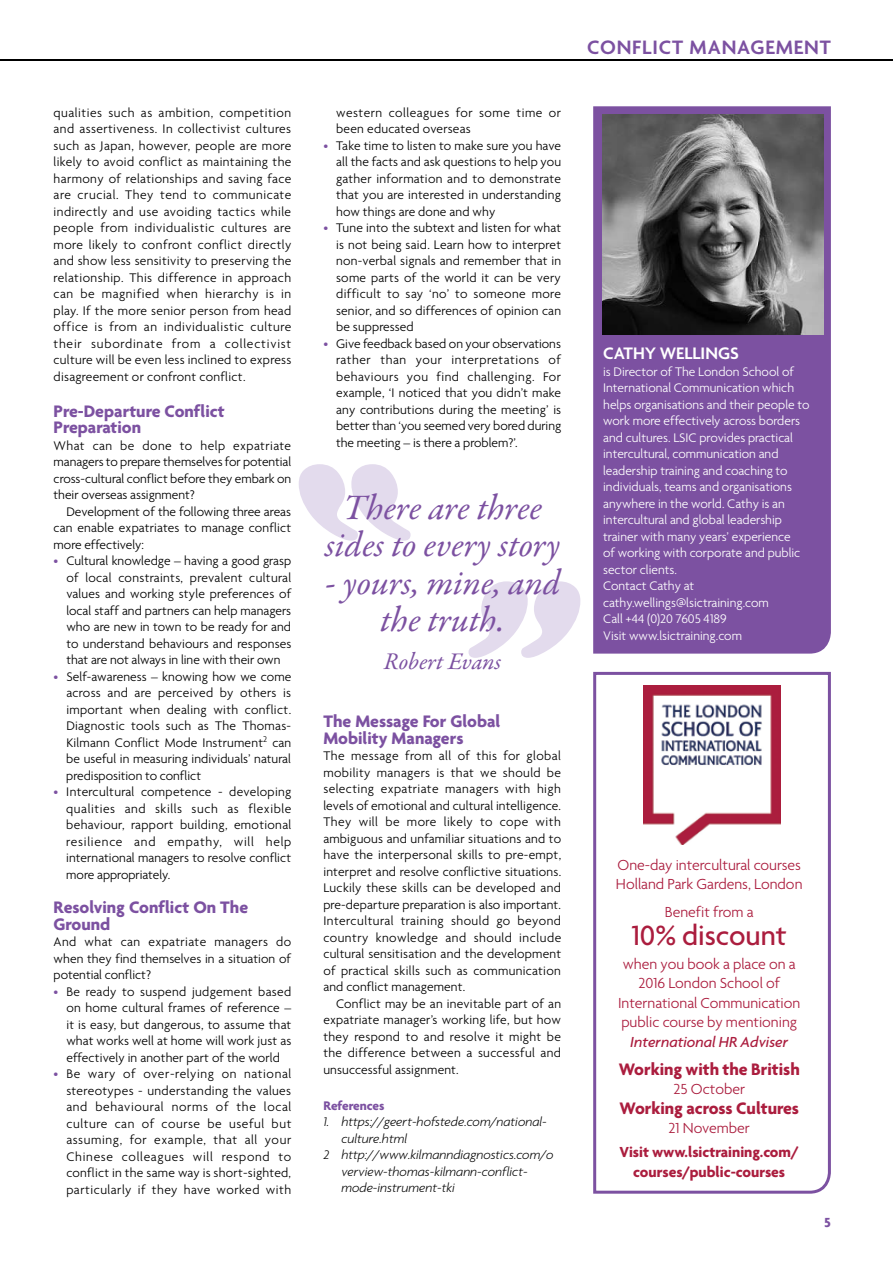
<style>
.page{position:relative;width:893px;height:1263px;background:#fff}
.page>*{position:absolute;margin:0;border:0;box-sizing:border-box;transform-origin:0 0}
.t1{font:italic 36px/37.5px "Garamond Premr Pro";letter-spacing:-.005em;color:#7c51a1;text-align:center}
.t2{font:500 30px "Agenda";color:#ab1d3e}
.t3{font:italic 24px "Garamond Premr Pro";color:#7c51a1}
.t4{font:600 21px "Agenda";letter-spacing:.04em;color:#7c51a1}
.t5{font:700 18px/16.5px "Agenda";color:#7c51a1}
.t6{font:700 18px "Agenda";color:#ab1d3e}
.t7{font:600 18px "Agenda";color:#fff}
.t8{font:300 15.75px/19.5px "Agenda";color:#ab1d3e}
.t9{font:700 15.75px/19.5px "Agenda";color:#ab1d3e;text-align:center}
.t10{font:italic 500 15.75px "Agenda";color:#ab1d3e}
.t11{font:700 14.25px "Agenda";color:#7c51a1}
.t12{font:300 13.5px/16.5px "Agenda";letter-spacing:.01em;color:#000;text-align:justify}
.t13{font:300 13.5px/16.5px "Agenda";color:#fff}
.t14{font:italic 300 13.5px "Agenda";color:#000}
.t15{font:300 13.5px/16.5px "Agenda";letter-spacing:.03em;color:#000}
.t16{font:700 13.5px "Agenda";color:#7c51a1}
.s1{color:#7c51a1}
</style>
<div class="page">
<hr style="left:0;top:60px;width:893px;height:1px;background:#000">
<div style="left:593px;top:106px;width:238px;height:548px;background:#7c51a1"></div>
<img style="left:602px;top:114px;width:221px;height:220px">
<svg style="left:299px;top:464px;width:112px;height:77px"></svg>
<svg style="left:468px;top:581px;width:112px;height:77px"></svg>
<svg style="left:593px;top:671px;width:238px;height:523px"></svg>
<img style="left:643px;top:686px;width:138px;height:159px">
<p class="t12" style="left:54px;top:104px;width:239px">qualities such as ambition, competition and assertiveness. In collectivist cultures such as Japan, however, people are more likely to avoid conflict as maintaining the harmony of relationships and saving face are crucial. They tend to communicate indirectly and use avoiding tactics while people from individualistic cultures are more likely to confront conflict directly and show less sensitivity to preserving the relationship. This difference in approach can be magnified when hierarchy is in play. If the more senior person from head office is from an individualistic culture their subordinate from a collectivist culture will be even less inclined to express disagreement or confront conflict.</p>
<h3 class="t5" style="left:54px;top:402px;width:173px">Pre-Departure Conflict<br>Preparation</h3>
<p class="t12" style="left:54px;top:437px;width:239px">What can be done to help expatriate managers to prepare themselves for potential cross-cultural conflict before they embark on their overseas assignment?</p>
<p class="t12" style="left:54px;top:503px;width:239px;text-indent:13px">Development of the following three areas can enable expatriates to manage conflict more effectively:</p>
<p class="t12" style="left:66px;top:552px;width:227px;text-indent:-13px"><span class="s1">•</span> Cultural knowledge – having a good grasp of local constraints, prevalent cultural values and working style preferences of local staff and partners can help managers who are new in town to be ready for and to understand behaviours and responses that are not always in line with their own</p>
<p class="t12" style="left:66px;top:668px;width:227px;text-indent:-13px"><span class="s1">•</span> Self-awareness – knowing how we come across and are perceived by others is important when dealing with conflict.<br>Diagnostic tools such as The Thomas-Kilmann Conflict Mode Instrument<sup>2</sup> can be useful in measuring individuals’ natural predisposition to conflict</p>
<p class="t12" style="left:66px;top:783px;width:227px;text-indent:-13px"><span class="s1">•</span> Intercultural competence - developing qualities and skills such as flexible behaviour, rapport building, emotional resilience and empathy, will help international managers to resolve conflict more appropriately.</p>
<h3 class="t5" style="left:54px;top:899px;width:196px">Resolving Conflict On The<br>Ground</h3>
<p class="t12" style="left:54px;top:933px;width:239px">And what can expatriate managers do when they find themselves in a situation of potential conflict?</p>
<p class="t12" style="left:66px;top:983px;width:226px;text-indent:-13px"><span class="s1">•</span> Be ready to suspend judgement based on home cultural frames of reference – it is easy, but dangerous, to assume that what works well at home will work just as effectively in another part of the world</p>
<p class="t12" style="left:66px;top:1065px;width:227px;text-indent:-13px"><span class="s1">•</span> Be wary of over-relying on national stereotypes - understanding the values and behavioural norms of the local culture can of course be useful but assuming, for example, that all your Chinese colleagues will respond to conflict in the same way is short-sighted, particularly if they have worked with</p>
<p class="t15" style="left:336px;top:104px;width:227px">western colleagues for some time or been educated overseas</p>
<p class="t12" style="left:336px;top:137px;width:227px;text-indent:-13px"><span class="s1">•</span> Take time to listen to make sure you have all the facts and ask questions to help you gather information and to demonstrate that you are interested in understanding how things are done and why</p>
<p class="t12" style="left:336px;top:219px;width:227px;text-indent:-13px"><span class="s1">•</span> Tune into the subtext and listen for what is not being said. Learn how to interpret non-verbal signals and remember that in some parts of the world it can be very difficult to say ‘no’ to someone more senior, and so differences of opinion can be suppressed</p>
<p class="t12" style="left:336px;top:335px;width:227px;text-indent:-13px"><span class="s1">•</span> Give feedback based on your observations rather than your interpretations of behaviours you find challenging. For example, ‘I noticed that you didn’t make any contributions during the meeting’ is better than ‘you seemed very bored during the meeting – is there a problem?’.</p>
<h1 class="t1" style="left:325px;top:490px;width:237px">There are three sides to every story</h1>
<h1 class="t1" style="left:325px;top:566px;width:237px">- yours, mine, and the truth.</h1>
<h3 class="t3" style="left:384px;top:646px;width:119px">Robert Evans</h3>
<h3 class="t5" style="left:323px;top:713px;width:178px">The Message For Global<br>Mobility Managers</h3>
<p class="t12" style="left:323px;top:747px;width:239px">The message from all of this for global mobility managers is that we should be selecting expatriate managers with high levels of emotional and cultural intelligence.<br>They will be more likely to cope with ambiguous and unfamiliar situations and to have the interpersonal skills to pre-empt, interpret and resolve conflictive situations.<br>Luckily these skills can be developed and pre-departure preparation is also important.<br>Intercultural training should go beyond country knowledge and should include cultural sensitisation and the development of practical skills such as communication and conflict management.</p>
<p class="t12" style="left:323px;top:995px;width:239px;text-indent:13px">Conflict may be an inevitable part of an expatriate manager’s working life, but how they respond to and resolve it might be the difference between a successful and unsuccessful assignment.</p>
<p class="t16" style="left:323px;top:1097px;width:63px">References</p>
<p class="t14" style="left:323px;top:1114px;width:225px">1. https://geert-hofstede.com/national-</p>
<p class="t14" style="left:341px;top:1130px;width:67px">culture.html</p>
<p class="t14" style="left:323px;top:1147px;width:232px">2 http://www.kilmanndiagnostics.com/o</p>
<p class="t14" style="left:341px;top:1163px;width:188px">verview-thomas-kilmann-conflict-</p>
<p class="t14" style="left:341px;top:1180px;width:115px">mode-instrument-tki</p>
<h3 class="t4" style="left:587px;top:34px;width:245px">CONFLICT MANAGEMENT</h3>
<h3 class="t7" style="left:603px;top:342px;width:83px">CATHY WELLINGS</h3>
<p class="t13" style="left:603px;top:363px;width:208px">is Director of The London School of International Communication which helps organisations and their people to work more effectively across borders and cultures. LSIC provides practical intercultural, communication and leadership training and coaching to individuals, teams and organisations anywhere in the world. Cathy is an intercultural and global leadership trainer with many years’ experience<br>of working with corporate and public sector clients.<br>Contact Cathy at cathy.wellings@lsictraining.com<br>Call +44 (0)20 7605 4189<br>Visit www.lsictraining.com</p>
<p class="t8" style="left:616px;top:854px;width:188px">One-day intercultural courses<br>Holland Park Gardens, London</p>
<p class="t8" style="left:665px;top:902px;width:90px">Benefit from a</p>
<h2 class="t2" style="left:632px;top:917px;width:156px">10% discount</h2>
<p class="t8" style="left:618px;top:954px;width:184px;text-align:center">when you book a place on a<br>2016 London School of<br>International Communication public course by mentioning</p>
<p class="t10" style="left:630px;top:1032px;width:160px">International HR Adviser</p>
<h3 class="t6" style="left:619px;top:1058px;width:183px">Working with the British</h3>
<p class="t8" style="left:673px;top:1079px;width:73px">25 October</p>
<h3 class="t6" style="left:619px;top:1097px;width:181px">Working across Cultures</h3>
<p class="t8" style="left:669px;top:1118px;width:83px">21 November</p>
<p class="t9" style="left:619px;top:1142px;width:181px">Visit www.lsictraining.com/ courses/public-courses</p>
<p class="t11" style="left:824px;top:1214px;width:8px">5</p>
</div>
